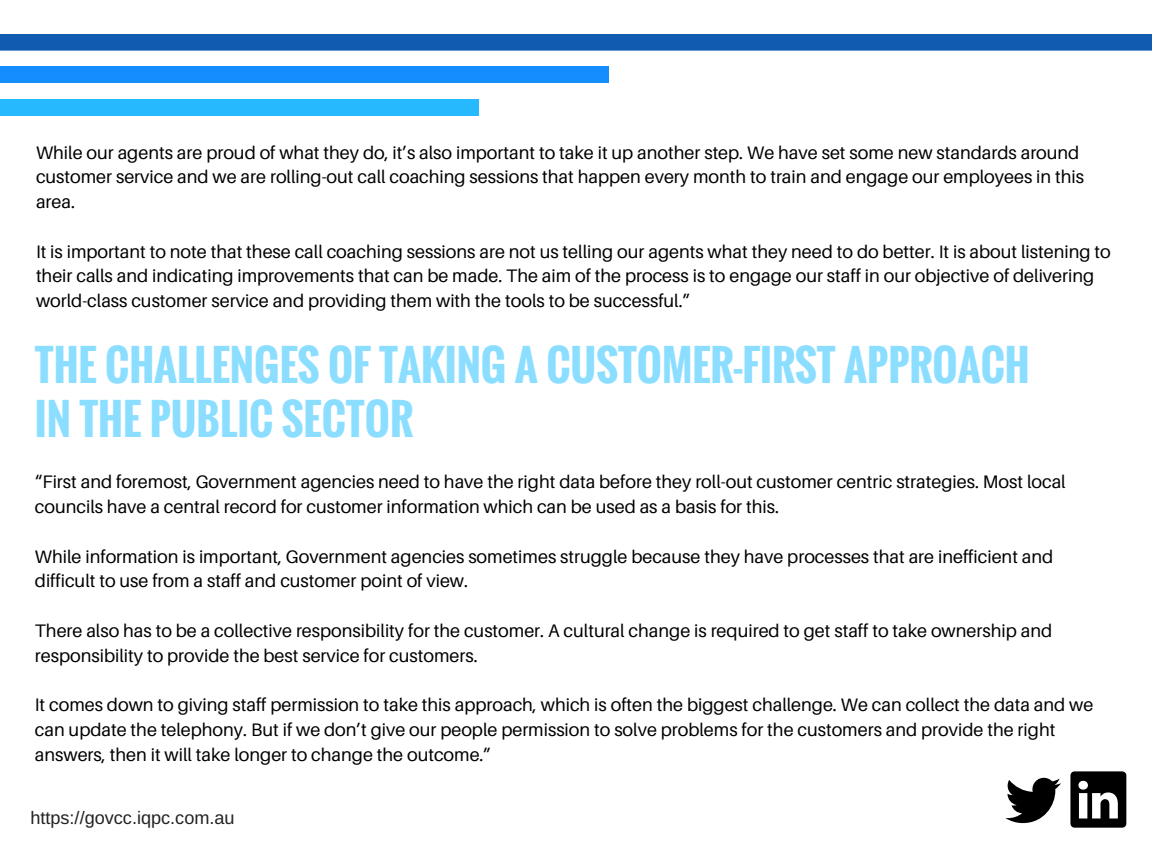
<style>
.page{position:relative;width:1152px;height:864px;background:#fff}
.page>*{position:absolute;margin:0;border:0;box-sizing:border-box;transform-origin:0 0}
.t1{font:700 42.3px/54px "Oswald";color:#8bdeff}
.t2{font:18.15px/24.8px "Aileron";color:#000}
.t3{font:18.15px "Arimo";color:#222}
</style>
<div class="page">
<div style="left:0;top:34px;width:1152px;height:17px;background:#115cb1"></div>
<div style="left:0;top:66px;width:609px;height:17px;background:#158dfd"></div>
<div style="left:0;top:99px;width:479px;height:17px;background:#27b9fd"></div>
<svg style="left:1005px;top:778px;width:56px;height:45px"></svg>
<svg style="left:1070px;top:771px;width:56px;height:57px"></svg>
<p class="t2" style="left:36px;top:140px;width:1050px">While our agents are proud of what they do, it’s also important to take it up another step. We have set some new standards around customer service and we are rolling-out call coaching sessions that happen every month to train and engage our employees in this area.</p>
<p class="t2" style="left:36px;top:239px;width:1076px">It is important to note that these call coaching sessions are not us telling our agents what they need to do better. It is about listening to their calls and indicating improvements that can be made. The aim of the process is to engage our staff in our objective of delivering world-class customer service and providing them with the tools to be successful.”</p>
<h1 class="t1" style="left:35px;top:337px;width:996px">THE CHALLENGES OF TAKING A CUSTOMER-FIRST APPROACH<br>IN THE PUBLIC SECTOR</h1>
<p class="t2" style="left:35px;top:469px;width:1032px">“First and foremost, Government agencies need to have the right data before they roll-out customer centric strategies. Most local councils have a central record for customer information which can be used as a basis for this.</p>
<p class="t2" style="left:35px;top:543px;width:1020px">While information is important, Government agencies sometimes struggle because they have processes that are inefficient and difficult to use from a staff and customer point of view.</p>
<p class="t2" style="left:35px;top:618px;width:1019px">There also has to be a collective responsibility for the customer. A cultural change is required to get staff to take ownership and responsibility to provide the best service for customers.</p>
<p class="t2" style="left:35px;top:692px;width:1060px">It comes down to giving staff permission to take this approach, which is often the biggest challenge. We can collect the data and we can update the telephony. But if we don’t give our people permission to solve problems for the customers and provide the right answers, then it will take longer to change the outcome.”</p>
<p class="t3" style="left:30px;top:807px;width:206px">https://govcc.iqpc.com.au</p>
</div>
